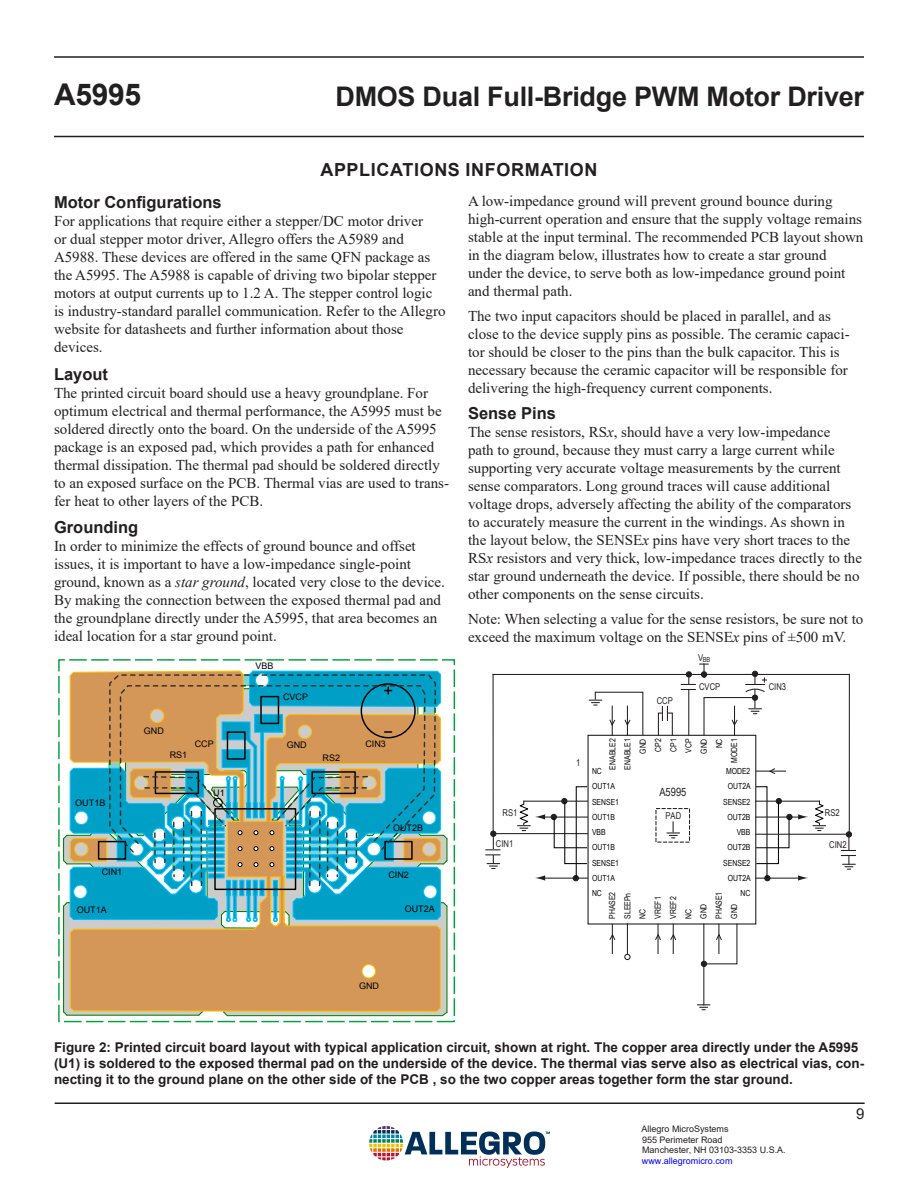
<style>
.page{position:relative;width:918px;height:1188px;background:#fff}
.page>*{position:absolute;margin:0;border:0;box-sizing:border-box;transform-origin:0 0}
.t1{font:700 30px "Arial";letter-spacing:-.01em;color:#231f20}
.t2{font:700 27px "Arial";letter-spacing:-.01em;color:#231f20}
.Heading_1{font:700 18px "Arial";letter-spacing:.035em;color:#231f20}
.t3{font:700 16.5px "Arial";color:#231f20}
.t4{font:15px/18px "Times New Roman";color:#231f20}
.t5{font:15px "Arial";color:#231f20}
.t6{font:700 13.5px/16.2px "Arial";color:#231f20}
.t7{font:11.4px "Arial Narrow";color:#231f20}
.t8{font:9.45px "Arial Narrow";color:#231f20}
.t9{font:9px/10.8px "Arial";color:#231f20}
.t10{font:9px "Arial";color:#000}
.t11{font:9px "Arial";color:#00f}
.t12{font:8.4px/15.3px "Arial Narrow";color:#050504;text-align:right}
.t13{font:7.05px "Arial Narrow";color:#231f20}
.s1{font-style:italic}
</style>
<div class="page">
<hr style="left:55px;top:1102px;width:810px;height:2px;background:#231f20">
<hr style="left:54px;top:136px;width:810px;height:1px;background:#231f20">
<hr style="left:54px;top:56px;width:810px;height:2px;background:#231f20">
<img style="left:370px;top:1126px;width:180px;height:42px">
<svg style="left:63px;top:670px;width:385px;height:347px;background:#8da58f"></svg>
<div style="left:58px;top:659px;width:397px;height:363px;border:1px dashed #00a33d"></div>
<div style="left:213px;top:798px;width:10px;height:10px;border:1px solid #000;border-radius:50%"></div>
<hr style="left:627px;top:924px;width:1px;height:30px;background:#231f20">
<hr style="left:703px;top:924px;width:1px;height:81px;background:#231f20">
<div style="left:658px;top:713px;width:15px;height:23px;border:1px solid #231f20"></div>
<hr style="left:493px;top:674px;width:356px;height:1px;background:#231f20">
<hr style="left:612px;top:924px;width:1px;height:30px;background:#231f20">
<svg style="left:609px;top:933px;width:7px;height:8px"></svg>
<hr style="left:657px;top:924px;width:2px;height:30px;background:#231f20">
<svg style="left:655px;top:933px;width:6px;height:8px"></svg>
<hr style="left:673px;top:924px;width:1px;height:30px;background:#231f20">
<svg style="left:670px;top:933px;width:7px;height:8px"></svg>
<div style="left:624px;top:954px;width:7px;height:6px;border:1px solid #231f20;border-radius:50%"></div>
<svg style="left:697px;top:1004px;width:13px;height:6px"></svg>
<svg style="left:701px;top:925px;width:37px;height:42px"></svg>
<svg style="left:662px;top:664px;width:194px;height:217px"></svg>
<svg style="left:485px;top:673px;width:159px;height:208px"></svg>
<h1 class="t1" style="left:54px;top:74px;width:89px">A5995</h1>
<h2 class="t2" style="left:335px;top:77px;width:530px">DMOS Dual Full-Bridge PWM Motor Driver</h2>
<p class="Heading_1" style="left:320px;top:157px;width:279px">APPLICATIONS INFORMATION</p>
<p class="t3" style="left:54px;top:190px;width:169px">Motor Configurations</p>
<p class="t4" style="left:54px;top:211px;width:393px">For applications that require either a stepper/DC motor driver<br>or dual stepper motor driver, Allegro offers the A5989 and A5988. These devices are offered in the same QFN package as the A5995. The A5988 is capable of driving two bipolar stepper motors at output currents up to 1.2 A. The stepper control logic is industry-standard parallel communication. Refer to the Allegro website for datasheets and further information about those devices.</p>
<p class="t3" style="left:54px;top:363px;width:56px">Layout</p>
<p class="t4" style="left:54px;top:384px;width:397px">The printed circuit board should use a heavy groundplane. For optimum electrical and thermal performance, the A5995 must be soldered directly onto the board. On the underside of the A5995 package is an exposed pad, which provides a path for enhanced thermal dissipation. The thermal pad should be soldered directly to an exposed surface on the PCB. Thermal vias are used to trans&shy;fer heat to other layers of the PCB.</p>
<p class="t3" style="left:54px;top:515px;width:86px">Grounding</p>
<p class="t4" style="left:54px;top:536px;width:393px">In order to minimize the effects of ground bounce and offset issues, it is important to have a low-impedance single-point ground, known as a <span class="s1">star ground</span>, located very close to the device.<br>By making the connection between the exposed thermal pad and the groundplane directly under the A5995, that area becomes an ideal location for a star ground point.</p>
<p class="t10" style="left:75px;top:797px;width:32px">OUT1B</p>
<p class="t10" style="left:144px;top:725px;width:22px">GND</p>
<p class="t10" style="left:170px;top:749px;width:19px">RS1</p>
<p class="t10" style="left:195px;top:738px;width:21px">CCP</p>
<p class="t10" style="left:213px;top:787px;width:13px">U1</p>
<p class="t10" style="left:102px;top:866px;width:22px">CIN1</p>
<p class="t10" style="left:77px;top:904px;width:32px">OUT1A</p>
<p class="t10" style="left:256px;top:660px;width:20px">VBB</p>
<p class="t10" style="left:283px;top:691px;width:27px">CVCP</p>
<p class="t10" style="left:287px;top:739px;width:22px">GND</p>
<p class="t10" style="left:323px;top:752px;width:19px">RS2</p>
<p class="t10" style="left:365px;top:738px;width:22px">CIN3</p>
<p class="t10" style="left:393px;top:822px;width:32px">OUT2B</p>
<p class="t10" style="left:388px;top:869px;width:22px">CIN2</p>
<p class="t10" style="left:405px;top:903px;width:32px">OUT2A</p>
<p class="t4" style="left:468px;top:191px;width:397px">A low-impedance ground will prevent ground bounce during high-current operation and ensure that the supply voltage remains stable at the input terminal. The recommended PCB layout shown in the diagram below, illustrates how to create a star ground under the device, to serve both as low-impedance ground point and thermal path.</p>
<p class="t4" style="left:468px;top:306px;width:383px">The two input capacitors should be placed in parallel, and as close to the device supply pins as possible. The ceramic capaci&shy;tor should be closer to the pins than the bulk capacitor. This is necessary because the ceramic capacitor will be responsible for delivering the high-frequency current components.</p>
<p class="t3" style="left:468px;top:402px;width:90px">Sense Pins</p>
<p class="t4" style="left:468px;top:423px;width:396px">The sense resistors, RS<span class="s1">x</span>, should have a very low-impedance<br>path to ground, because they must carry a large current while supporting very accurate voltage measurements by the current sense comparators. Long ground traces will cause additional voltage drops, adversely affecting the ability of the comparators to accurately measure the current in the windings. As shown in the layout below, the SENSE<span class="s1">x</span> pins have very short traces to the RS<span class="s1">x</span> resistors and very thick, low-impedance traces directly to the star ground underneath the device. If possible, there should be no other components on the sense circuits.</p>
<p class="t4" style="left:468px;top:609px;width:397px">Note: When selecting a value for the sense resistors, be sure not to exceed the maximum voltage on the SENSE<span class="s1">x</span> pins of ±500 mV.</p>
<p class="t13" style="left:698px;top:655px;width:14px"><sup>V</sup>BB</p>
<p class="t8" style="left:657px;top:694px;width:18px">CCP</p>
<p class="t8" style="left:699px;top:679px;width:23px">CVCP</p>
<p class="t8" style="left:769px;top:679px;width:19px">CIN3</p>
<p class="t12" style="left:604px;top:770px;width:33px;rotate:-90deg">ENABLE2<br>ENABLE1<br>GND<br>CP2<br>CP1<br>VCP<br>GND<br>NC<br>MODE1</p>
<p class="t8" style="left:576px;top:755px;width:6px">1</p>
<p class="t12" style="left:723px;top:763px;width:29px">MODE2<br>OUT2A<br>SENSE2<br>OUT2B<br>VBB<br>OUT2B<br>SENSE2<br>OUT2A<br>NC</p>
<p class="t12" style="left:592px;top:763px;width:29px;text-align:left">NC<br>OUT1A<br>SENSE1<br>OUT1B<br>VBB<br>OUT1B<br>SENSE1<br>OUT1A<br>NC</p>
<p class="t7" style="left:659px;top:784px;width:29px">A5995</p>
<p class="t8" style="left:503px;top:805px;width:16px">RS1</p>
<p class="t8" style="left:666px;top:809px;width:17px">PAD</p>
<p class="t8" style="left:825px;top:806px;width:16px">RS2</p>
<p class="t8" style="left:496px;top:837px;width:19px">CIN1</p>
<p class="t8" style="left:829px;top:838px;width:19px">CIN2</p>
<p class="t12" style="left:604px;top:919px;width:29px;text-align:left;rotate:-90deg">PHASE2<br>SLEEPn<br>NC<br>VREF1<br>VREF2<br>NC<br>GND<br>PHASE1<br>GND</p>
<p class="t10" style="left:359px;top:980px;width:22px">GND</p>
<p class="t6" style="left:54px;top:1039px;width:812px">Figure 2: Printed circuit board layout with typical application circuit, shown at right. The copper area directly under the A5995 (U1) is soldered to the exposed thermal pad on the underside of the device. The thermal vias serve also as electrical vias, con&shy;necting it to the ground plane on the other side of the PCB , so the two copper areas together form the star ground.</p>
<p class="t9" style="left:642px;top:1123px;width:146px">Allegro MicroSystems<br>955 Perimeter Road<br>Manchester, NH 03103-3353 U.S.A.</p>
<p class="t11" style="left:642px;top:1155px;width:92px">www.allegromicro.com</p>
<p class="t5" style="left:856px;top:1103px;width:10px">9</p>
</div>
